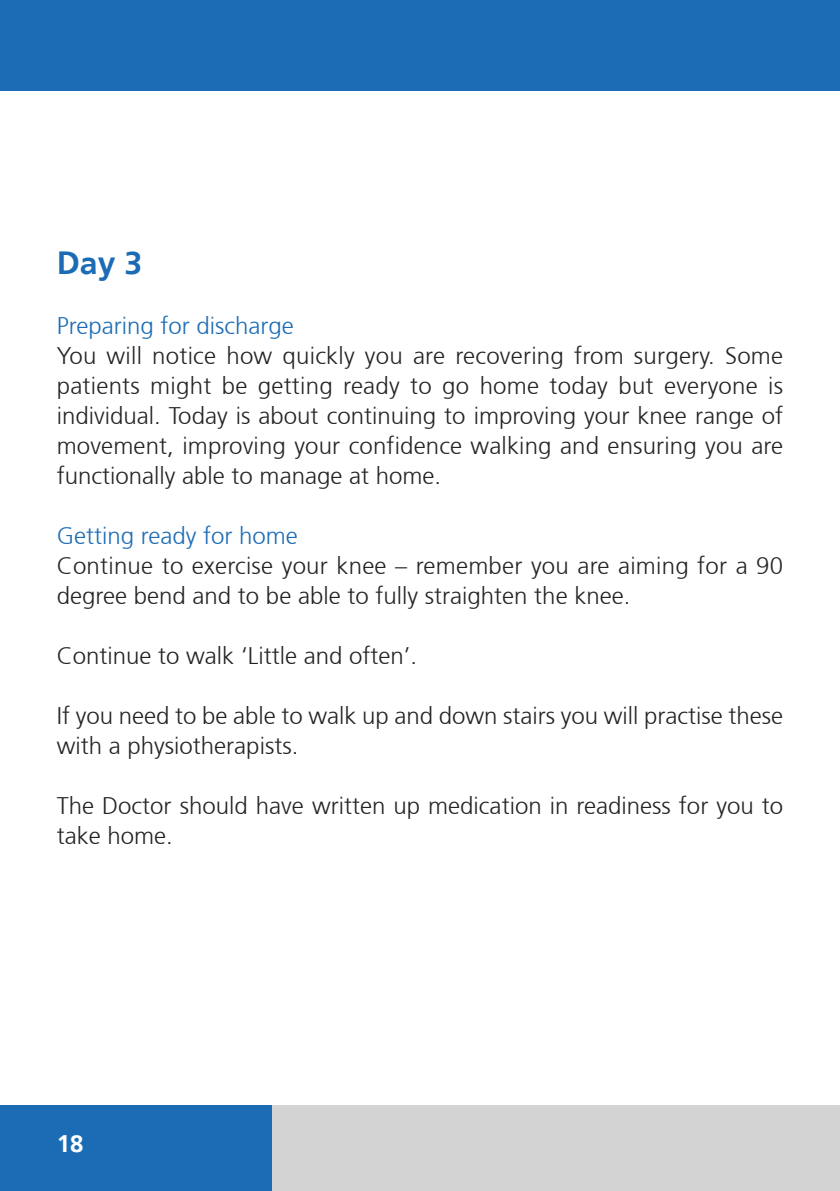
<style>
.page{position:relative;width:840px;height:1191px;background:#fff}
.page>*{position:absolute;margin:0;border:0;box-sizing:border-box;transform-origin:0 0}
.t1{font:700 32px "Frutiger 65";color:#1c6cb5}
.t2{font:300 24px/30px "Frutiger 45";color:#252424}
.t3{font:300 24px "Frutiger 45";color:#1c6cb5}
.t4{font:700 24px "Frutiger 65";color:#fff}
</style>
<div class="page">
<div style="left:0;top:0;width:839px;height:91px;background:#1c6cb5"></div>
<div style="left:0;top:1106px;width:272px;height:85px;background:#1c6cb5"></div>
<div style="left:272px;top:1106px;width:567px;height:85px;background:#d4d3d3"></div>
<h1 class="t1" style="left:57px;top:244px;width:87px">Day 3</h1>
<p class="t3" style="left:57px;top:312px;width:238px">Preparing for discharge</p>
<p class="t2" style="left:57px;top:341px;width:727px;text-align:justify">You will notice how quickly you are recovering from surgery. Some patients might be getting ready to go home today but everyone is individual. Today is about continuing to improving your knee range of movement, improving your confidence walking and ensuring you are functionally able to manage at home.</p>
<p class="t3" style="left:57px;top:522px;width:242px">Getting ready for home</p>
<p class="t2" style="left:57px;top:551px;width:727px">Continue to exercise your knee – remember you are aiming for a 90 degree bend and to be able to fully straighten the knee.</p>
<p class="t2" style="left:57px;top:641px;width:362px">Continue to walk ‘Little and often’.</p>
<p class="t2" style="left:57px;top:701px;width:727px">If you need to be able to walk up and down stairs you will practise these with a physiotherapists.</p>
<p class="t2" style="left:57px;top:791px;width:727px">The Doctor should have written up medication in readiness for you to take home.</p>
<p class="t4" style="left:57px;top:1129px;width:28px">18</p>
</div>
